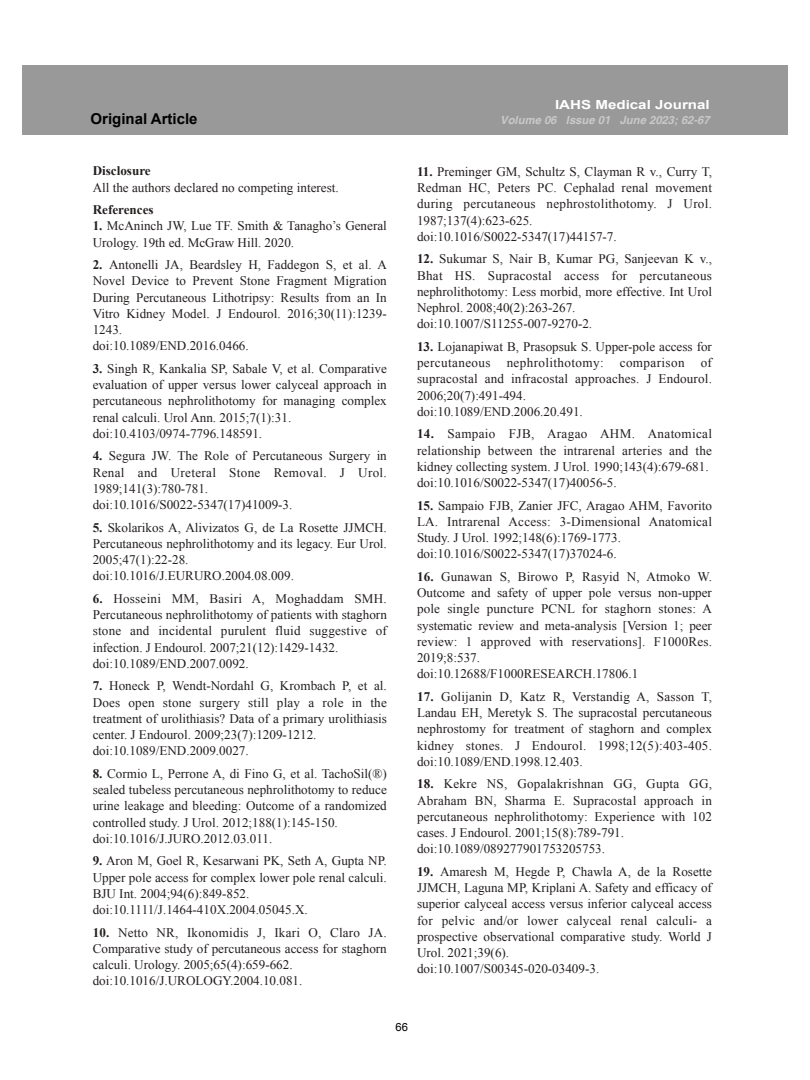
<style>
.page{position:relative;width:810px;height:1080px;background:#fff}
.page>*{position:absolute;margin:0;border:0;box-sizing:border-box;transform-origin:0 0}
.t1{font:700 15px "Arial";color:#000}
.t2{font:13.12px/16.2px "Times New Roman";color:#241f1f}
.t3{font:700 13.12px "Times New Roman";color:#241f1f}
.t4{font:700 12.5px "Arial";color:#fff;scale:1.21 1}
.t5{font:italic 700 11.25px "Arial";color:#c9c9c9}
.t6{font:11.25px "Arial";color:#000}
.s1{font-weight:700}
</style>
<div class="page">
<div style="left:23px;top:65px;width:765px;height:70px;background:#999"></div>
<p class="t4" style="left:555px;top:96px;width:129px">IAHS Medical Journal</p>
<p class="t1" style="left:91px;top:109px;width:108px">Original Article</p>
<p class="t5" style="left:500px;top:113px;width:211px">Volume 06 Issue 01 June 2023; 62-67</p>
<p class="t3" style="left:93px;top:162px;width:60px">Disclosure</p>
<p class="t2" style="left:93px;top:179px;width:248px">All the authors declared no competing interest.</p>
<p class="t3" style="left:93px;top:201px;width:62px">References</p>
<p class="t2" style="left:93px;top:218px;width:296px"><span class="s1">1.</span> McAninch JW, Lue TF. Smith &amp; Tanagho’s General<br>Urology. 19th ed. McGraw Hill. 2020.</p>
<p class="t2" style="left:93px;top:256px;width:296px"><span class="s1">2.</span> Antonelli JA, Beardsley H, Faddegon S, et al. A Novel Device to Prevent Stone Fragment Migration During Percutaneous Lithotripsy: Results from an In Vitro Kidney Model. J Endourol. 2016;30(11):1239- 1243.<br>doi:10.1089/END.2016.0466.</p>
<p class="t2" style="left:93px;top:360px;width:296px"><span class="s1">3.</span> Singh R, Kankalia SP, Sabale V, et al. Comparative evaluation of upper versus lower calyceal approach in percutaneous nephrolithotomy for managing complex renal calculi. Urol Ann. 2015;7(1):31. doi:10.4103/0974-7796.148591.</p>
<p class="t2" style="left:93px;top:448px;width:296px"><span class="s1">4.</span> Segura JW. The Role of Percutaneous Surgery in Renal and Ureteral Stone Removal. J Urol.<br>1989;141(3):780-781. doi:10.1016/S0022-5347(17)41009-3.</p>
<p class="t2" style="left:93px;top:519px;width:296px"><span class="s1">5.</span> Skolarikos A, Alivizatos G, de La Rosette JJMCH.<br>Percutaneous nephrolithotomy and its legacy. Eur Urol.<br>2005;47(1):22-28. doi:10.1016/J.EURURO.2004.08.009.</p>
<p class="t2" style="left:93px;top:590px;width:296px"><span class="s1">6.</span> Hosseini MM, Basiri A, Moghaddam SMH.<br>Percutaneous nephrolithotomy of patients with staghorn stone and incidental purulent fluid suggestive of infection. J Endourol. 2007;21(12):1429-1432. doi:10.1089/END.2007.0092.</p>
<p class="t2" style="left:93px;top:678px;width:296px"><span class="s1">7.</span> Honeck P, Wendt-Nordahl G, Krombach P, et al.<br>Does open stone surgery still play a role in the treatment of urolithiasis? Data of a primary urolithiasis center. J Endourol. 2009;23(7):1209-1212. doi:10.1089/END.2009.0027.</p>
<p class="t2" style="left:93px;top:765px;width:296px"><span class="s1">8.</span> Cormio L, Perrone A, di Fino G, et al. TachoSil(®) sealed tubeless percutaneous nephrolithotomy to reduce urine leakage and bleeding: Outcome of a randomized controlled study. J Urol. 2012;188(1):145-150. doi:10.1016/J.JURO.2012.03.011.</p>
<p class="t2" style="left:93px;top:853px;width:296px"><span class="s1">9.</span> Aron M, Goel R, Kesarwani PK, Seth A, Gupta NP.<br>Upper pole access for complex lower pole renal calculi.<br>BJU Int. 2004;94(6):849-852. doi:10.1111/J.1464-410X.2004.05045.X.</p>
<p class="t2" style="left:93px;top:924px;width:296px"><span class="s1">10.</span> Netto NR, Ikonomidis J, Ikari O, Claro JA.<br>Comparative study of percutaneous access for staghorn calculi. Urology. 2005;65(4):659-662. doi:10.1016/J.UROLOGY.2004.10.081.</p>
<p class="t2" style="left:417px;top:163px;width:297px"><span class="s1">11.</span> Preminger GM, Schultz S, Clayman R v., Curry T, Redman HC, Peters PC. Cephalad renal movement during percutaneous nephrostolithotomy. J Urol.<br>1987;137(4):623-625. doi:10.1016/S0022-5347(17)44157-7.</p>
<p class="t2" style="left:417px;top:251px;width:297px"><span class="s1">12.</span> Sukumar S, Nair B, Kumar PG, Sanjeevan K v., Bhat HS. Supracostal access for percutaneous nephrolithotomy: Less morbid, more effective. Int Urol Nephrol. 2008;40(2):263-267. doi:10.1007/S11255-007-9270-2.</p>
<p class="t2" style="left:417px;top:338px;width:297px"><span class="s1">13.</span> Lojanapiwat B, Prasopsuk S. Upper-pole access for percutaneous nephrolithotomy: comparison of supracostal and infracostal approaches. J Endourol.<br>2006;20(7):491-494.<br>doi:10.1089/END.2006.20.491.</p>
<p class="t2" style="left:417px;top:426px;width:297px"><span class="s1">14.</span> Sampaio FJB, Aragao AHM. Anatomical relationship between the intrarenal arteries and the kidney collecting system. J Urol. 1990;143(4):679-681. doi:10.1016/S0022-5347(17)40056-5.</p>
<p class="t2" style="left:417px;top:497px;width:297px"><span class="s1">15.</span> Sampaio FJB, Zanier JFC, Aragao AHM, Favorito LA. Intrarenal Access: 3-Dimensional Anatomical Study. J Urol. 1992;148(6):1769-1773. doi:10.1016/S0022-5347(17)37024-6.</p>
<p class="t2" style="left:417px;top:568px;width:297px"><span class="s1">16.</span> Gunawan S, Birowo P, Rasyid N, Atmoko W.<br>Outcome and safety of upper pole versus non-upper pole single puncture PCNL for staghorn stones: A systematic review and meta-analysis [Version 1; peer review: 1 approved with reservations]. F1000Res.<br>2019;8:537.<br>doi:10.12688/F1000RESEARCH.17806.1</p>
<p class="t2" style="left:417px;top:688px;width:297px;text-align:justify"><span class="s1">17.</span> Golijanin D, Katz R, Verstandig A, Sasson T, Landau EH, Meretyk S. The supracostal percutaneous nephrostomy for treatment of staghorn and complex kidney stones. J Endourol. 1998;12(5):403-405. doi:10.1089/END.1998.12.403.</p>
<p class="t2" style="left:417px;top:776px;width:297px"><span class="s1">18.</span> Kekre NS, Gopalakrishnan GG, Gupta GG, Abraham BN, Sharma E. Supracostal approach in percutaneous nephrolithotomy: Experience with 102 cases. J Endourol. 2001;15(8):789-791. doi:10.1089/089277901753205753.</p>
<p class="t2" style="left:417px;top:863px;width:297px"><span class="s1">19.</span> Amaresh M, Hegde P, Chawla A, de la Rosette JJMCH, Laguna MP, Kriplani A. Safety and efficacy of superior calyceal access versus inferior calyceal access for pelvic and/or lower calyceal renal calculi- a prospective observational comparative study. World J Urol. 2021;39(6).<br>doi:10.1007/S00345-020-03409-3.</p>
<p class="t6" style="left:395px;top:1019px;width:14px">66</p>
</div>
